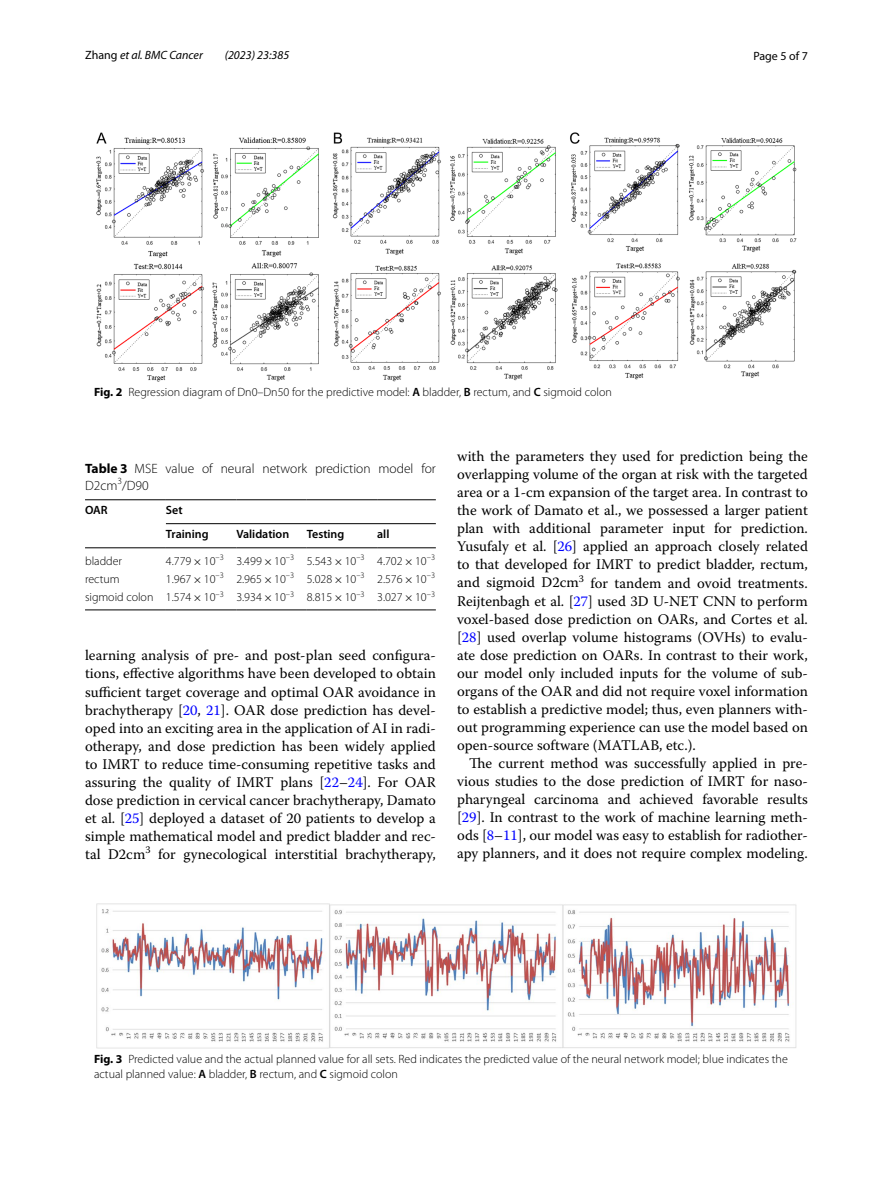
<style>
.page{position:relative;width:893px;height:1187px;background:#fff}
.page>*{position:absolute;margin:0;border:0;box-sizing:border-box;transform-origin:0 0}
.t1{font:14.7px/18px "Warnock Pro";color:#000;text-align:justify}
.t2{font:300 13.5px/16.5px "Myriad Pro";color:#000}
.t3{font:300 12px/18.1px "Myriad Pro";color:#000;text-align:right}
.t4{font:600 12px/23.9px "Myriad Pro";color:#000}
.t5{font:italic 12px "Myriad Pro";color:#000}
.t6{font:12px "Myriad Pro";color:#000}
.s1{font-style:normal}
.s2{font-weight:700}
.s3{font-weight:600}
.s4{font-family:"MTSY";font-weight:400}
.s5{color:#00f}
</style>
<div class="page">
<img style="left:96px;top:133px;width:701px;height:248px">
<hr style="left:85px;top:499px;width:81px;height:1px;background:#000">
<hr style="left:85px;top:547px;width:81px;height:1px;background:#000">
<hr style="left:166px;top:499px;width:70px;height:1px;background:#000">
<hr style="left:236px;top:499px;width:71px;height:1px;background:#000">
<hr style="left:307px;top:499px;width:70px;height:1px;background:#000">
<hr style="left:377px;top:499px;width:59px;height:1px;background:#000">
<hr style="left:166px;top:547px;width:70px;height:1px;background:#000">
<hr style="left:236px;top:547px;width:71px;height:1px;background:#000">
<hr style="left:307px;top:547px;width:70px;height:1px;background:#000">
<hr style="left:377px;top:547px;width:59px;height:1px;background:#000">
<hr style="left:85px;top:609px;width:81px;height:1px;background:#000">
<hr style="left:166px;top:609px;width:70px;height:1px;background:#000">
<hr style="left:236px;top:609px;width:71px;height:1px;background:#000">
<hr style="left:307px;top:609px;width:70px;height:1px;background:#000">
<hr style="left:377px;top:609px;width:59px;height:1px;background:#000">
<hr style="left:166px;top:523px;width:270px;height:1px;background:#000">
<img style="left:96px;top:903px;width:701px;height:145px">
<p class="t5" style="left:85px;top:48px;width:119px"><span class="s1">Zhang</span> et al. BMC Cancer</p>
<p class="t5" style="left:225px;top:48px;width:66px">(2023) 23:385</p>
<p class="t6" style="left:753px;top:48px;width:56px">Page 5 of 7</p>
<p class="t3" style="left:94px;top:383px;width:519px"><span class="s2">Fig. 2</span> Regression diagram of Dn0–Dn50 for the predictive model: <span class="s3">A</span> bladder, <span class="s3">B</span> rectum, and <span class="s3">C</span> sigmoid colon</p>
<p class="t2" style="left:85px;top:461px;width:352px"><span class="s2">Table 3</span> MSE value of neural network prediction model for<br>D2cm<sup>3</sup>/D90</p>
<p class="t4" style="left:85px;top:498px;width:24px">OAR</p>
<p class="t4" style="left:166px;top:498px;width:44px">Set<br>Training</p>
<p class="t4" style="left:236px;top:521px;width:54px">Validation</p>
<p class="t4" style="left:307px;top:521px;width:39px">Testing</p>
<p class="t4" style="left:377px;top:521px;width:14px">all</p>
<p class="t3" style="left:85px;top:552px;width:39px">bladder</p>
<p class="t3" style="left:166px;top:552px;width:271px">4.779<span class="s4">×</span> -10<sup>–3</sup> 3.499<span class="s4">×</span> -10<sup>–3</sup> 5.543<span class="s4">×</span> -10<sup>–3</sup> 4.702<span class="s4">×</span> -10<sup>–3</sup></p>
<p class="t3" style="left:85px;top:570px;width:36px">rectum</p>
<p class="t3" style="left:85px;top:570px;width:352px">1.967<span class="s4">×</span> -10<sup>–3</sup> 2.965<span class="s4">×</span> -10<sup>–3</sup> 5.028<span class="s4">×</span> -10<sup>–3</sup> 2.576<span class="s4">×</span> -10<sup>–3<br></sup>sigmoid colon 1.574<span class="s4">×</span> -10<sup>–3</sup> 3.934<span class="s4">×</span> -10<sup>–3</sup> 8.815<span class="s4">×</span> -10<sup>–3</sup> 3.027<span class="s4">×</span> -10<sup>–3</sup></p>
<p class="t1" style="left:85px;top:646px;width:352px">learning analysis of pre- and post-plan seed configura&shy;tions, effective algorithms have been developed to obtain sufficient target coverage and optimal OAR avoidance in brachytherapy [<span class="s5">20</span>, <span class="s5">21</span>]. OAR dose prediction has devel&shy;oped into an exciting area in the application of AI in radi&shy;otherapy, and dose prediction has been widely applied to IMRT to reduce time-consuming repetitive tasks and assuring the quality of IMRT plans [<span class="s5">22</span>–<span class="s5">24</span>]. For OAR dose prediction in cervical cancer brachytherapy, Damato et al. [<span class="s5">25</span>] deployed a dataset of 20 patients to develop a simple mathematical model and predict bladder and rec&shy;tal D2cm<sup>3</sup> for gynecological interstitial brachytherapy,</p>
<p class="t1" style="left:457px;top:447px;width:352px">with the parameters they used for prediction being the overlapping volume of the organ at risk with the targeted area or a 1-cm expansion of the target area. In contrast to the work of Damato et al., we possessed a larger patient plan with additional parameter input for prediction.<br>Yusufaly et al. [<span class="s5">26</span>] applied an approach closely related to that developed for IMRT to predict bladder, rectum, and sigmoid D2cm<sup>3</sup> for tandem and ovoid treatments.<br>Reijtenbagh et al. [<span class="s5">27</span>] used 3D U-NET CNN to perform voxel-based dose prediction on OARs, and Cortes et al. [<span class="s5">28</span>] used overlap volume histograms (OVHs) to evalu&shy;ate dose prediction on OARs. In contrast to their work, our model only included inputs for the volume of sub&shy;organs of the OAR and did not require voxel information to establish a predictive model; thus, even planners with&shy;out programming experience can use the model based on open-source software (MATLAB, etc.).</p>
<p class="t1" style="left:457px;top:753px;width:352px;text-indent:12px">The current method was successfully applied in pre&shy;vious studies to the dose prediction of IMRT for naso&shy;pharyngeal carcinoma and achieved favorable results [<span class="s5">29</span>]. In contrast to the work of machine learning meth&shy;ods [<span class="s5">8</span>–<span class="s5">11</span>], our model was easy to establish for radiother&shy;apy planners, and it does not require complex modeling.</p>
<p class="t3" style="left:94px;top:1051px;width:695px;line-height:15px;text-align:left"><span class="s2">Fig. 3</span> Predicted value and the actual planned value for all sets. Red indicates the predicted value of the neural network model; blue indicates the actual planned value: <span class="s3">A</span> bladder, <span class="s3">B</span> rectum, and <span class="s3">C</span> sigmoid colon</p>
</div>
